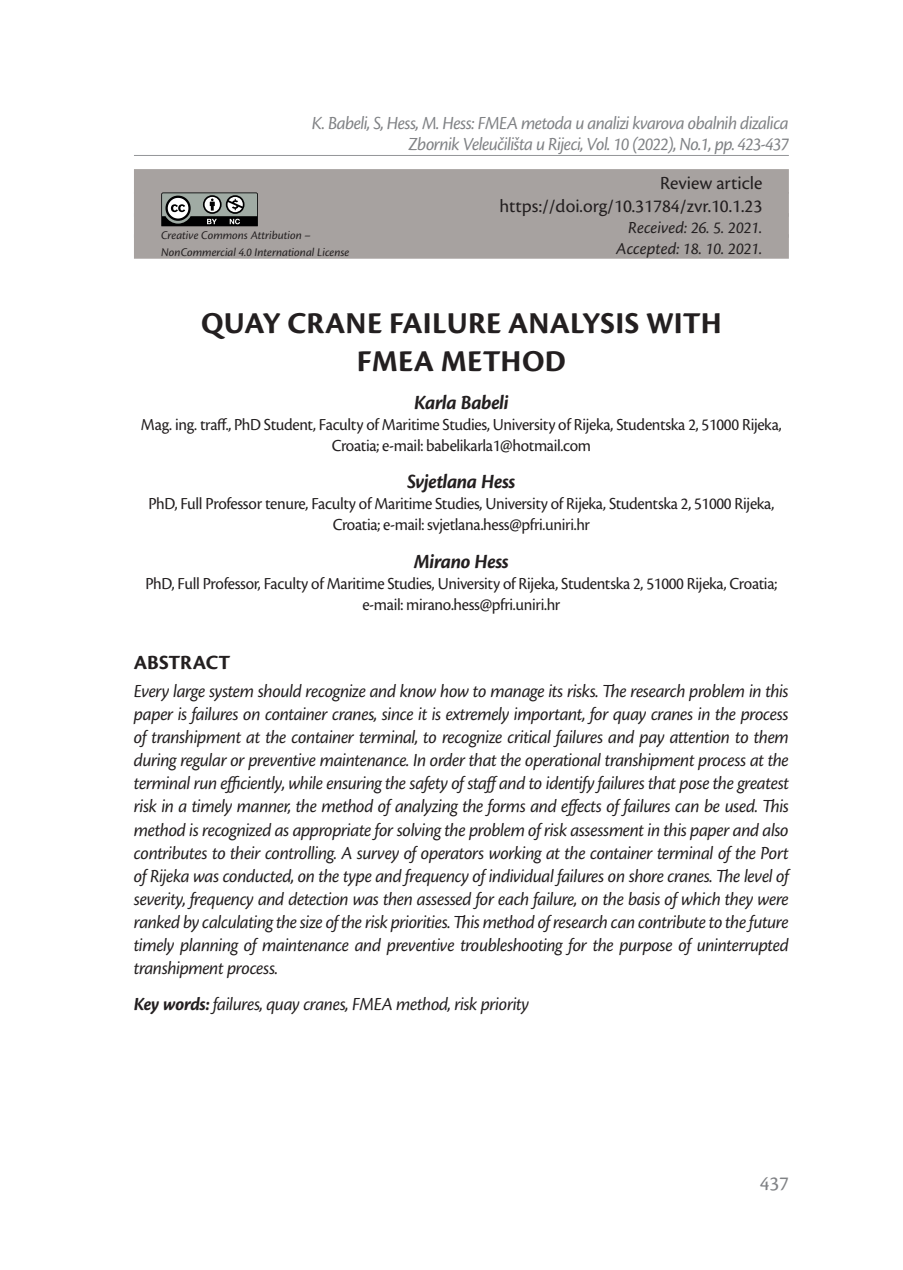
<style>
.page{position:relative;width:903px;height:1270px;background:#fff}
.page>*{position:absolute;margin:0;border:0;box-sizing:border-box;transform-origin:0 0}
.t1{font:700 31.5px/37.8px "Cronos Pro";letter-spacing:.01em;color:#231f20;text-align:center}
.t2{font:italic 700 21px "Cronos Pro";letter-spacing:-.025em;color:#231f20;scale:.96 1}
.t3{font:700 21px "Cronos Pro";letter-spacing:-.005em;color:#231f20}
.t4{font:21px "Cronos Pro";color:#808285}
.t5{font:italic 19.25px/23.1px "Cronos Pro";letter-spacing:-.025em;color:#231f20;text-align:justify;scale:.96 1}
.t6{font:italic 19.25px/21px "Cronos Pro";letter-spacing:-.03em;color:#808285;text-align:right;scale:.96 1}
.t7{font:19.25px/23.1px "Cronos Pro";color:#231f20;text-align:right}
.t8{font:17.5px/21px "Cronos Pro";letter-spacing:-.02em;color:#231f20;text-align:center;scale:.96 1}
.t9{font:italic 17.5px/21px "Cronos Pro";color:#231f20;text-align:right}
.t10{font:italic 12.25px/16.8px "Cronos Pro";letter-spacing:-.005em;color:#231f20}
.s1{font-weight:700}
</style>
<div class="page">
<hr style="left:134px;top:155px;width:655px;height:1px;background:#939598">
<div style="left:134px;top:169px;width:655px;height:25px;background:#a7a2a0"></div>
<div style="left:134px;top:192px;width:655px;height:25px;background:#a7a2a0"></div>
<div style="left:134px;top:213px;width:655px;height:25px;background:#a7a2a0"></div>
<div style="left:134px;top:234px;width:655px;height:25px;background:#a7a2a0"></div>
<svg style="left:161px;top:192px;width:97px;height:34px"></svg>
<p class="t6" style="left:312px;top:113px;width:498px">K. Babeli, S, Hess, M. Hess: FMEA metoda u analizi kvarova obalnih dizalica<br>Zbornik Veleučilišta u Rijeci, Vol. 10 (2022), No.1, pp. 423-437</p>
<p class="t10" style="left:161px;top:227px;width:190px">Creative Commons Attribution –<br>NonCommercial 4.0 International License</p>
<p class="t7" style="left:499px;top:171px;width:264px">Review article https://doi.org/10.31784/zvr.10.1.23</p>
<p class="t9" style="left:616px;top:217px;width:147px">Received: 26. 5. 2021.<br>Accepted: 18. 10. 2021.</p>
<h1 class="t1" style="left:201px;top:305px;width:522px">QUAY CRANE FAILURE ANALYSIS WITH<br>FMEA METHOD</h1>
<p class="t2" style="left:414px;top:390px;width:100px">Karla Babeli</p>
<p class="t8" style="left:141px;top:414px;width:669px">Mag. ing. traff., PhD Student, Faculty of Maritime Studies, University of Rijeka, Studentska 2, 51000 Rijeka,<br>Croatia; e-mail: babelikarla1@hotmail.com</p>
<p class="t2" style="left:407px;top:470px;width:115px">Svjetlana Hess</p>
<p class="t8" style="left:148px;top:493px;width:653px">PhD, Full Professor tenure, Faculty of Maritime Studies, University of Rijeka, Studentska 2, 51000 Rijeka,<br>Croatia; e-mail: svjetlana.hess@pfri.uniri.hr</p>
<p class="t2" style="left:414px;top:549px;width:101px">Mirano Hess</p>
<p class="t8" style="left:146px;top:573px;width:659px">PhD, Full Professor, Faculty of Maritime Studies, University of Rijeka, Studentska 2, 51000 Rijeka, Croatia; e-mail: mirano.hess@pfri.uniri.hr</p>
<p class="t3" style="left:134px;top:650px;width:98px">ABSTRACT</p>
<p class="t5" style="left:134px;top:680px;width:684px">Every large system should recognize and know how to manage its risks. The research problem in this paper is failures on container cranes, since it is extremely important, for quay cranes in the process of transhipment at the container terminal, to recognize critical failures and pay attention to them during regular or preventive maintenance. In order that the operational transhipment process at the terminal run efficiently, while ensuring the safety of staffand to identify failures that pose the greatest risk in a timely manner, the method of analyzing the forms and effects of failures can be used. This method is recognized as appropriate for solving the problem of risk assessment in this paper and also contributes to their controlling. A survey of operators working at the container terminal of the Port of Rijeka was conducted, on the type and frequency of individual failures on shore cranes. The level of severity, frequency and detection was then assessed for each failure, on the basis of which they were ranked by calculating the size of the risk priorities. This method of research can contribute to the future timely planning of maintenance and preventive troubleshooting for the purpose of uninterrupted transhipment process.</p>
<p class="t5" style="left:134px;top:992px;width:413px"><span class="s1">Key words:</span> failures, quay cranes, FMEA method, risk priority</p>
<p class="t4" style="left:760px;top:1171px;width:31px">437</p>
</div>
